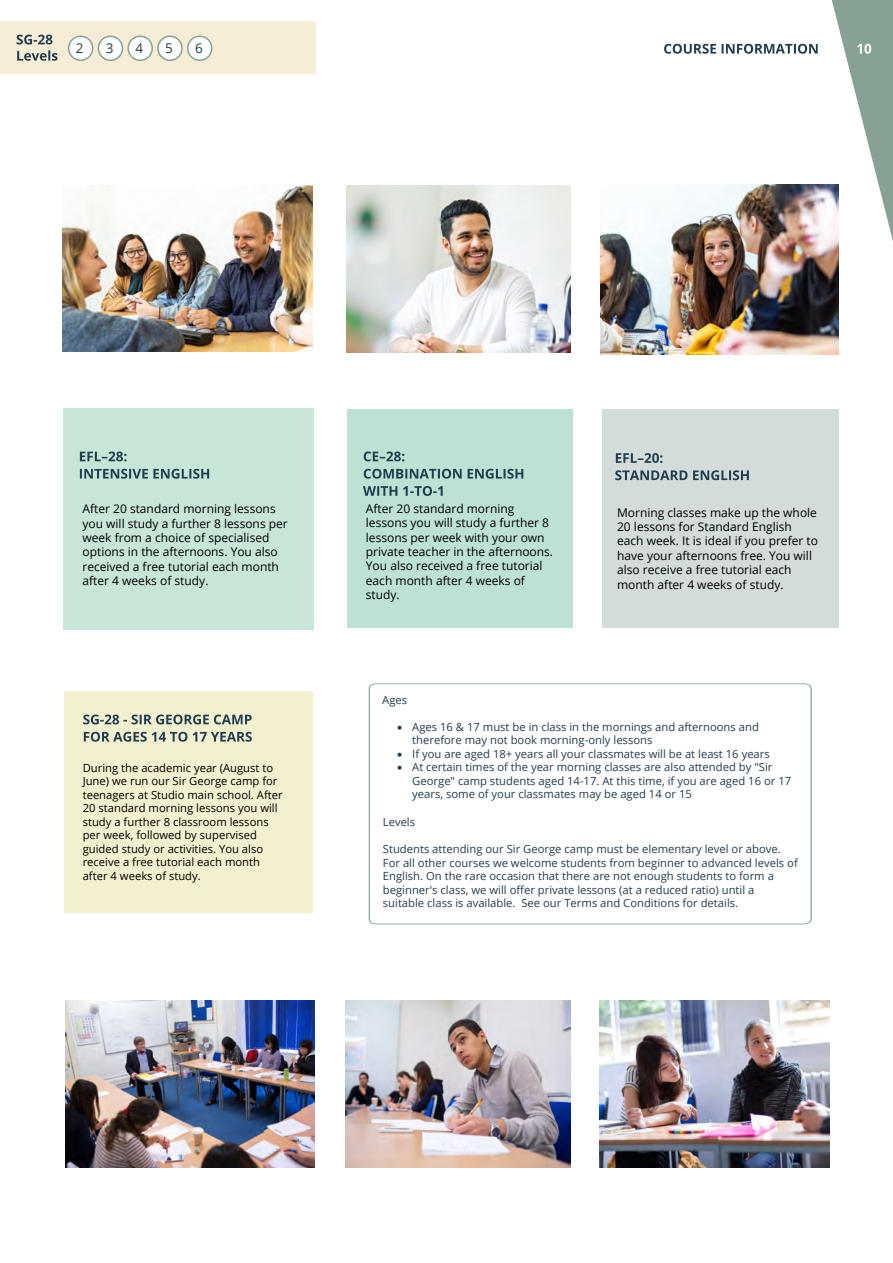
<style>
.page{position:relative;width:893px;height:1263px;background:#fff}
.page>*{position:absolute;margin:0;border:0;box-sizing:border-box;transform-origin:0 0}
.t1{font:13.5px "Open Sans";color:#213d50}
.t2{font:12px/14.4px "Open Sans";color:#000}
.t3{font:11.25px/13.5px "Open Sans";color:#233d51}
.t4{font:11.25px/13.5px "Open Sans";color:#000}
</style>
<div class="page">
<div style="left:1px;top:21px;width:315px;height:53px;background:#f7edd6"></div>
<svg style="left:664px;top:44px;width:154px;height:10px"></svg>
<div style="left:64px;top:692px;width:249px;height:221px;background:#f3f0d0"></div>
<svg style="left:83px;top:714px;width:169px;height:10px"></svg>
<svg style="left:84px;top:732px;width:168px;height:10px"></svg>
<div style="left:98px;top:36px;width:24px;height:24px;background:#fff;border-radius:50%"></div>
<div style="left:98px;top:36px;width:25px;height:25px;border:2px solid #87a195;border-radius:50%"></div>
<div style="left:128px;top:36px;width:24px;height:24px;background:#fff;border-radius:50%"></div>
<div style="left:127px;top:36px;width:26px;height:25px;border:2px solid #87a195;border-radius:50%"></div>
<div style="left:158px;top:36px;width:24px;height:24px;background:#fff;border-radius:50%"></div>
<div style="left:157px;top:36px;width:26px;height:25px;border:2px solid #87a195;border-radius:50%"></div>
<div style="left:188px;top:36px;width:24px;height:24px;background:#fff;border-radius:50%"></div>
<div style="left:187px;top:36px;width:25px;height:25px;border:2px solid #87a195;border-radius:50%"></div>
<div style="left:69px;top:36px;width:24px;height:24px;background:#fff;border-radius:50%"></div>
<div style="left:68px;top:36px;width:25px;height:25px;border:2px solid #87a195;border-radius:50%"></div>
<svg style="left:17px;top:35px;width:41px;height:26px"></svg>
<img style="left:65px;top:1001px;width:250px;height:166px">
<img style="left:345px;top:1000px;width:226px;height:168px">
<img style="left:600px;top:1000px;width:229px;height:167px">
<svg style="left:832px;top:0;width:61px;height:241px"></svg>
<div style="left:63px;top:409px;width:251px;height:221px;background:#c8e6d7"></div>
<svg style="left:80px;top:451px;width:47px;height:10px"></svg>
<svg style="left:80px;top:469px;width:129px;height:10px"></svg>
<div style="left:347px;top:410px;width:225px;height:218px;background:#bde2d4"></div>
<svg style="left:364px;top:451px;width:40px;height:10px"></svg>
<svg style="left:364px;top:469px;width:159px;height:10px"></svg>
<svg style="left:363px;top:486px;width:80px;height:10px"></svg>
<div style="left:602px;top:410px;width:236px;height:218px;background:#d3dcd8"></div>
<svg style="left:616px;top:453px;width:46px;height:10px"></svg>
<svg style="left:615px;top:470px;width:134px;height:10px"></svg>
<img style="left:63px;top:185px;width:249px;height:167px">
<img style="left:346px;top:185px;width:225px;height:168px">
<img style="left:600px;top:184px;width:239px;height:170px">
<svg style="left:369px;top:683px;width:443px;height:241px"></svg>
<p class="t1" style="left:76px;top:39px;width:9px">2</p>
<p class="t1" style="left:106px;top:39px;width:9px">3</p>
<p class="t1" style="left:135px;top:39px;width:9px">4</p>
<p class="t1" style="left:165px;top:39px;width:9px">5</p>
<p class="t1" style="left:195px;top:39px;width:9px">6</p>
<p class="t2" style="left:82px;top:501px;width:207px">After 20 standard morning lessons you will study a further 8 lessons per week from a choice of specialised options in the afternoons. You also received a free tutorial each month after 4 weeks of study.</p>
<p class="t2" style="left:366px;top:501px;width:189px">After 20 standard morning lessons you will study a further 8 lessons per week with your own private teacher in the afternoons.<br>You also received a free tutorial each month after 4 weeks of study.</p>
<p class="t2" style="left:617px;top:505px;width:202px">Morning classes make up the whole 20 lessons for Standard English each week. It is ideal if you prefer to have your afternoons free. You will also receive a free tutorial each month after 4 weeks of study.</p>
<p class="t4" style="left:83px;top:761px;width:201px">During the academic year (August to June) we run our Sir George camp for teenagers at Studio main school. After 20 standard morning lessons you will study a further 8 classroom lessons per week, followed by supervised guided study or activities. You also receive a free tutorial each month after 4 weeks of study.</p>
<p class="t3" style="left:382px;top:693px;width:26px">Ages</p>
<p class="t3" style="left:412px;top:720px;width:348px;text-indent:-15px">• Ages 16 &amp; 17 must be in class in the mornings and afternoons and therefore may not book morning-only lessons</p>
<p class="t3" style="left:397px;top:747px;width:374px">• If you are aged 18+ years all your classmates will be at least 16 years</p>
<p class="t3" style="left:412px;top:760px;width:380px;text-indent:-15px">• At certain times of the year morning classes are also attended by "Sir<br>George" camp students aged 14-17. At this time, if you are aged 16 or 17 years, some of your classmates may be aged 14 or 15</p>
<p class="t3" style="left:383px;top:815px;width:34px">Levels</p>
<p class="t3" style="left:383px;top:842px;width:416px">Students attending our Sir George camp must be elementary level or above.<br>For all other courses we welcome students from beginner to advanced levels of English. On the rare occasion that there are not enough students to form a beginner's class, we will offer private lessons (at a reduced ratio) until a suitable class is available. See our Terms and Conditions for details.</p>
</div>
